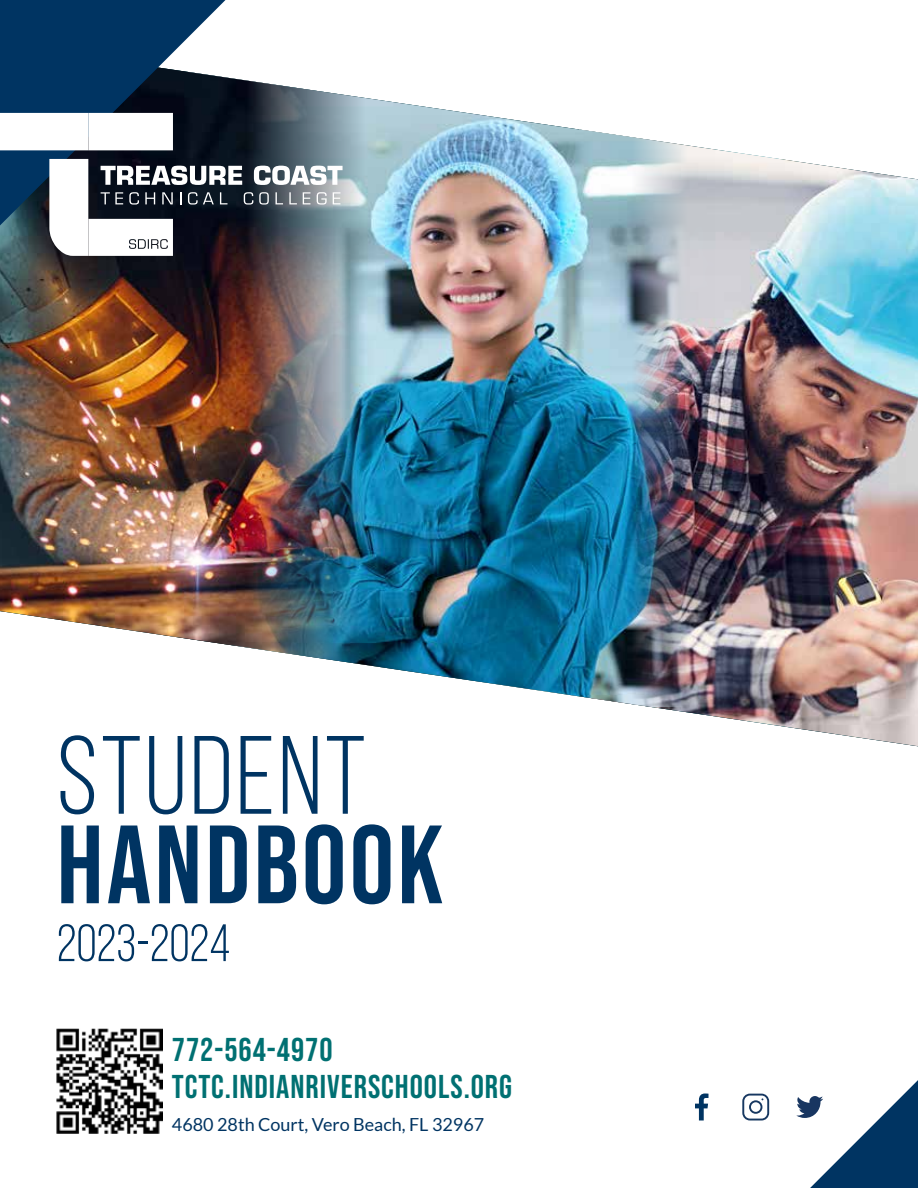
<style>
.page{position:relative;width:918px;height:1188px;background:#fff}
.page>*{position:absolute;margin:0;border:0;box-sizing:border-box;transform-origin:0 0}
.t1{font:111px "Bebas Neue";letter-spacing:.03em;color:#003462}
.t2{font:111px "Bebas Neue";letter-spacing:.03em;color:#003462}
.t3{font:52.5px "Bebas Neue";color:#003462}
.t4{font:33px/37.5px "Bebas Neue";letter-spacing:.03em;color:#007072}
.t5{font:18px "Lato";color:#003462}
</style>
<div class="page">
<img style="left:651px;top:149px;width:267px;height:597px">
<img style="left:441px;top:109px;width:274px;height:598px">
<img style="left:0;top:77px;width:441px;height:599px">
<svg style="left:0;top:0;width:225px;height:225px;fill:#003462"></svg>
<svg style="left:0;top:113px;width:173px;height:37px"></svg>
<svg style="left:49px;top:159px;width:294px;height:97px"></svg>
<img style="left:57px;top:1029px;width:105px;height:105px">
<svg style="left:695px;top:1094px;width:14px;height:26px"></svg>
<svg style="left:796px;top:1080px;width:122px;height:108px"></svg>
<svg style="left:742px;top:1094px;width:27px;height:26px"></svg>
<h1 class="t2" style="left:57px;top:716px;width:310px">STUDENT</h1>
<h1 class="t1" style="left:57px;top:802px;width:388px">HANDBOOK</h1>
<h2 class="t3" style="left:57px;top:915px;width:175px">2023-2024</h2>
<p class="t4" style="left:172px;top:1030px;width:342px">772-564-4970<br>TCTC.INDIANRIVERSCHOOLS.ORG</p>
<p class="t5" style="left:172px;top:1115px;width:314px">4680 28th Court, Vero Beach, FL 32967</p>
</div>
